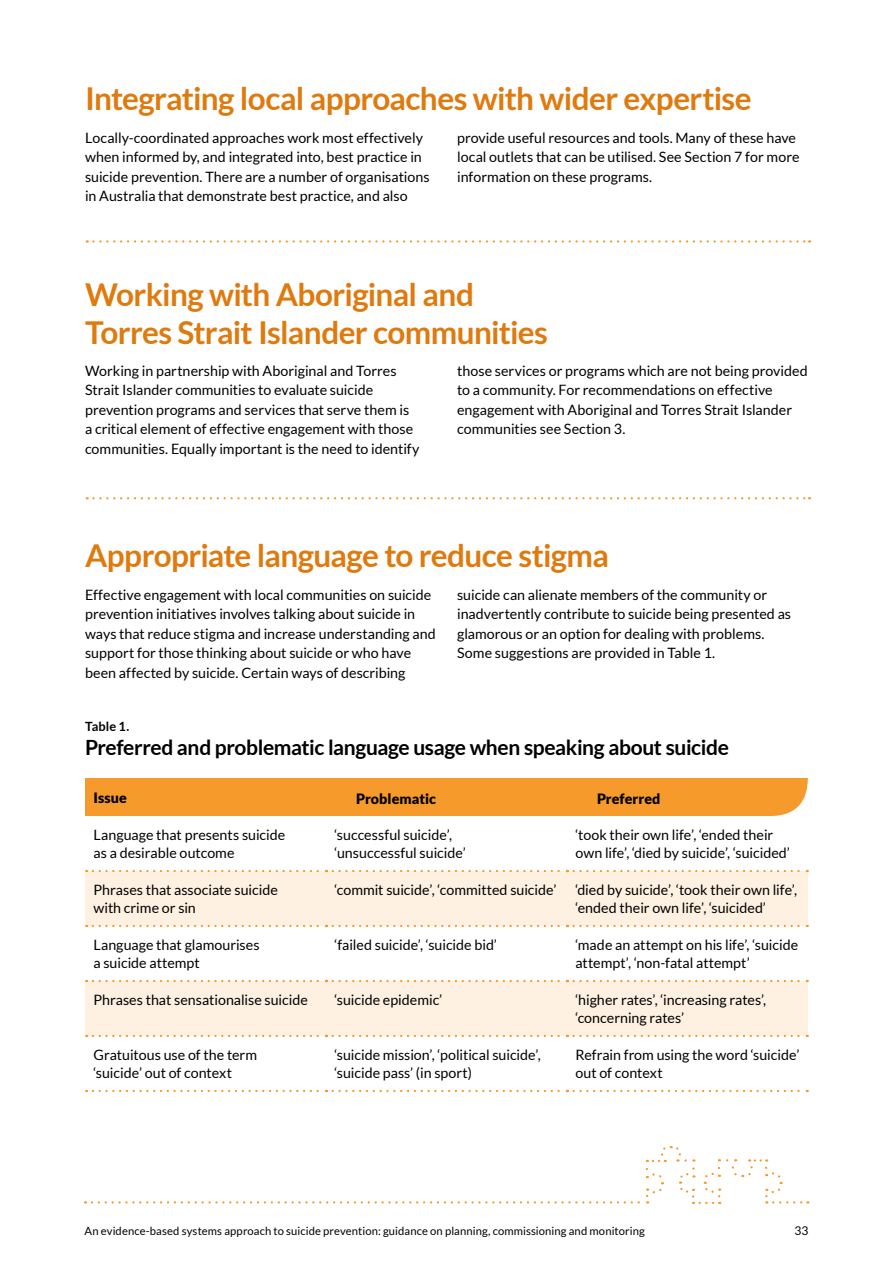
<style>
.page{position:relative;width:893px;height:1263px;background:#fff}
.page>*{position:absolute;margin:0;border:0;box-sizing:border-box;transform-origin:0 0}
.t1{font:700 31.5px/37.5px "Lato";letter-spacing:-.02em;color:#df7a0e}
.t2{font:700 21px "Lato";letter-spacing:-.015em;color:#000}
.t3{font:14.25px/18px "Lato";color:#000}
.t4{font:900 14.25px "Lato";color:#000}
.t5{font:700 12.75px "Lato";letter-spacing:.005em;color:#000}
.t6{font:12px "Lato";color:#000}
.t7{font:11.25px "Lato";letter-spacing:.01em;color:#000}
</style>
<div class="page">
<svg style="left:92px;top:1146px;width:628px;height:58px"></svg>
<svg style="left:727px;top:1159px;width:81px;height:44px"></svg>
<svg style="left:87px;top:240px;width:723px;height:3px"></svg>
<svg style="left:87px;top:497px;width:723px;height:2px"></svg>
<div style="left:85px;top:871px;width:241px;height:55px;background:#fef1e2"></div>
<div style="left:326px;top:871px;width:241px;height:55px;background:#fef1e2"></div>
<div style="left:567px;top:871px;width:241px;height:55px;background:#fef1e2"></div>
<div style="left:85px;top:981px;width:241px;height:55px;background:#fef1e2"></div>
<div style="left:326px;top:981px;width:241px;height:55px;background:#fef1e2"></div>
<div style="left:567px;top:981px;width:241px;height:55px;background:#fef1e2"></div>
<svg style="left:93px;top:870px;width:234px;height:2px"></svg>
<svg style="left:333px;top:870px;width:235px;height:2px"></svg>
<svg style="left:574px;top:870px;width:234px;height:2px"></svg>
<svg style="left:93px;top:925px;width:234px;height:2px"></svg>
<svg style="left:333px;top:925px;width:235px;height:2px"></svg>
<svg style="left:574px;top:925px;width:234px;height:2px"></svg>
<svg style="left:93px;top:980px;width:234px;height:2px"></svg>
<svg style="left:333px;top:980px;width:235px;height:2px"></svg>
<svg style="left:574px;top:980px;width:234px;height:2px"></svg>
<svg style="left:93px;top:1035px;width:234px;height:2px"></svg>
<svg style="left:333px;top:1035px;width:235px;height:2px"></svg>
<svg style="left:574px;top:1035px;width:234px;height:2px"></svg>
<svg style="left:93px;top:1090px;width:234px;height:2px"></svg>
<svg style="left:333px;top:1090px;width:235px;height:2px"></svg>
<svg style="left:574px;top:1090px;width:234px;height:2px"></svg>
<div style="left:85px;top:778px;width:241px;height:38px;background:#f59a2b"></div>
<div style="left:326px;top:778px;width:241px;height:38px;background:#f59a2b"></div>
<div style="left:567px;top:778px;width:241px;height:38px;background:#f59a2b"></div>
<svg style="left:773px;top:778px;width:35px;height:38px"></svg>
<h2 class="t1" style="left:85px;top:80px;width:668px">Integrating local approaches with wider expertise</h2>
<p class="t3" style="left:85px;top:128px;width:339px">Locally-coordinated approaches work most effectively</p>
<p class="t3" style="left:457px;top:128px;width:340px">provide useful resources and tools. Many of these have</p>
<p class="t3" style="left:85px;top:148px;width:338px">when informed by, and integrated into, best practice in</p>
<p class="t3" style="left:457px;top:148px;width:344px">local outlets that can be utilised. See Section 7 for more</p>
<p class="t3" style="left:85px;top:167px;width:346px">suicide prevention. There are a number of organisations</p>
<p class="t3" style="left:457px;top:167px;width:197px">information on these programs.</p>
<p class="t3" style="left:85px;top:187px;width:324px">in Australia that demonstrate best practice, and also</p>
<h2 class="t1" style="left:85px;top:276px;width:464px">Working with Aboriginal and<br>Torres Strait Islander communities</h2>
<p class="t3" style="left:85px;top:362px;width:313px">Working in partnership with Aboriginal and Torres</p>
<p class="t3" style="left:457px;top:362px;width:352px">those services or programs which are not being provided</p>
<p class="t3" style="left:85px;top:381px;width:290px">Strait Islander communities to evaluate suicide</p>
<p class="t3" style="left:457px;top:381px;width:317px">to a community. For recommendations on effective</p>
<p class="t3" style="left:85px;top:401px;width:326px">prevention programs and services that serve them is</p>
<p class="t3" style="left:457px;top:401px;width:337px">engagement with Aboriginal and Torres Strait Islander</p>
<p class="t3" style="left:85px;top:420px;width:330px">a critical element of effective engagement with those</p>
<p class="t3" style="left:457px;top:420px;width:170px">communities see Section 3.</p>
<p class="t3" style="left:85px;top:440px;width:336px">communities. Equally important is the need to identify</p>
<h2 class="t1" style="left:85px;top:537px;width:525px">Appropriate language to reduce stigma</h2>
<p class="t3" style="left:85px;top:585px;width:348px">Effective engagement with local communities on suicide</p>
<p class="t3" style="left:457px;top:585px;width:312px">suicide can alienate members of the community or</p>
<p class="t3" style="left:85px;top:605px;width:332px">prevention initiatives involves talking about suicide in</p>
<p class="t3" style="left:457px;top:605px;width:335px">inadvertently contribute to suicide being presented as</p>
<p class="t3" style="left:85px;top:624px;width:352px">ways that reduce stigma and increase understanding and</p>
<p class="t3" style="left:457px;top:624px;width:309px">glamorous or an option for dealing with problems.</p>
<p class="t3" style="left:85px;top:644px;width:328px">support for those thinking about suicide or who have</p>
<p class="t3" style="left:457px;top:644px;width:260px">Some suggestions are provided in Table 1.</p>
<p class="t3" style="left:85px;top:663px;width:322px">been affected by suicide. Certain ways of describing</p>
<p class="t5" style="left:85px;top:719px;width:46px">Table 1.</p>
<h3 class="t2" style="left:85px;top:736px;width:645px">Preferred and problematic language usage when speaking about suicide</h3>
<p class="t4" style="left:94px;top:789px;width:35px">Issue</p>
<p class="t4" style="left:356px;top:790px;width:81px">Problematic</p>
<p class="t4" style="left:597px;top:790px;width:65px">Preferred</p>
<p class="t3" style="left:94px;top:826px;width:193px">Language that presents suicide</p>
<p class="t3" style="left:334px;top:826px;width:119px">‘successful suicide’,</p>
<p class="t3" style="left:575px;top:826px;width:199px">‘took their own life’, ‘ended their</p>
<p class="t3" style="left:94px;top:844px;width:143px">as a desirable outcome</p>
<p class="t3" style="left:334px;top:844px;width:133px">‘unsuccessful suicide’</p>
<p class="t3" style="left:575px;top:844px;width:216px">own life’, ‘died by suicide’, ‘suicided’</p>
<p class="t3" style="left:94px;top:881px;width:186px">Phrases that associate suicide</p>
<p class="t3" style="left:334px;top:881px;width:223px">‘commit suicide’, ‘committed suicide’</p>
<p class="t3" style="left:575px;top:881px;width:223px">‘died by suicide’, ‘took their own life’,</p>
<p class="t3" style="left:94px;top:899px;width:104px">with crime or sin</p>
<p class="t3" style="left:575px;top:899px;width:192px">‘ended their own life’, ‘suicided’</p>
<p class="t3" style="left:94px;top:936px;width:168px">Language that glamourises</p>
<p class="t3" style="left:334px;top:936px;width:164px">‘failed suicide’, ‘suicide bid’</p>
<p class="t3" style="left:575px;top:936px;width:224px">‘made an attempt on his life’, ‘suicide</p>
<p class="t3" style="left:93px;top:954px;width:108px">a suicide attempt</p>
<p class="t3" style="left:575px;top:954px;width:176px">attempt’, ‘non-fatal attempt’</p>
<p class="t3" style="left:93px;top:991px;width:216px">Phrases that sensationalise suicide</p>
<p class="t3" style="left:334px;top:991px;width:109px">‘suicide epidemic’</p>
<p class="t3" style="left:575px;top:991px;width:192px">‘higher rates’, ‘increasing rates’, ‘concerning rates’</p>
<p class="t3" style="left:93px;top:1046px;width:165px">Gratuitous use of the term</p>
<p class="t3" style="left:334px;top:1046px;width:208px">‘suicide mission’, ‘political suicide’,</p>
<p class="t3" style="left:575px;top:1046px;width:225px">Refrain from using the word ‘suicide’</p>
<p class="t3" style="left:93px;top:1064px;width:140px">‘suicide’ out of context</p>
<p class="t3" style="left:334px;top:1064px;width:139px">‘suicide pass’ (in sport)</p>
<p class="t3" style="left:575px;top:1064px;width:89px">out of context</p>
<p class="t7" style="left:85px;top:1225px;width:562px">An evidence-based systems approach to suicide prevention: guidance on planning, commissioning and monitoring</p>
<p class="t6" style="left:794px;top:1224px;width:15px">33</p>
</div>
